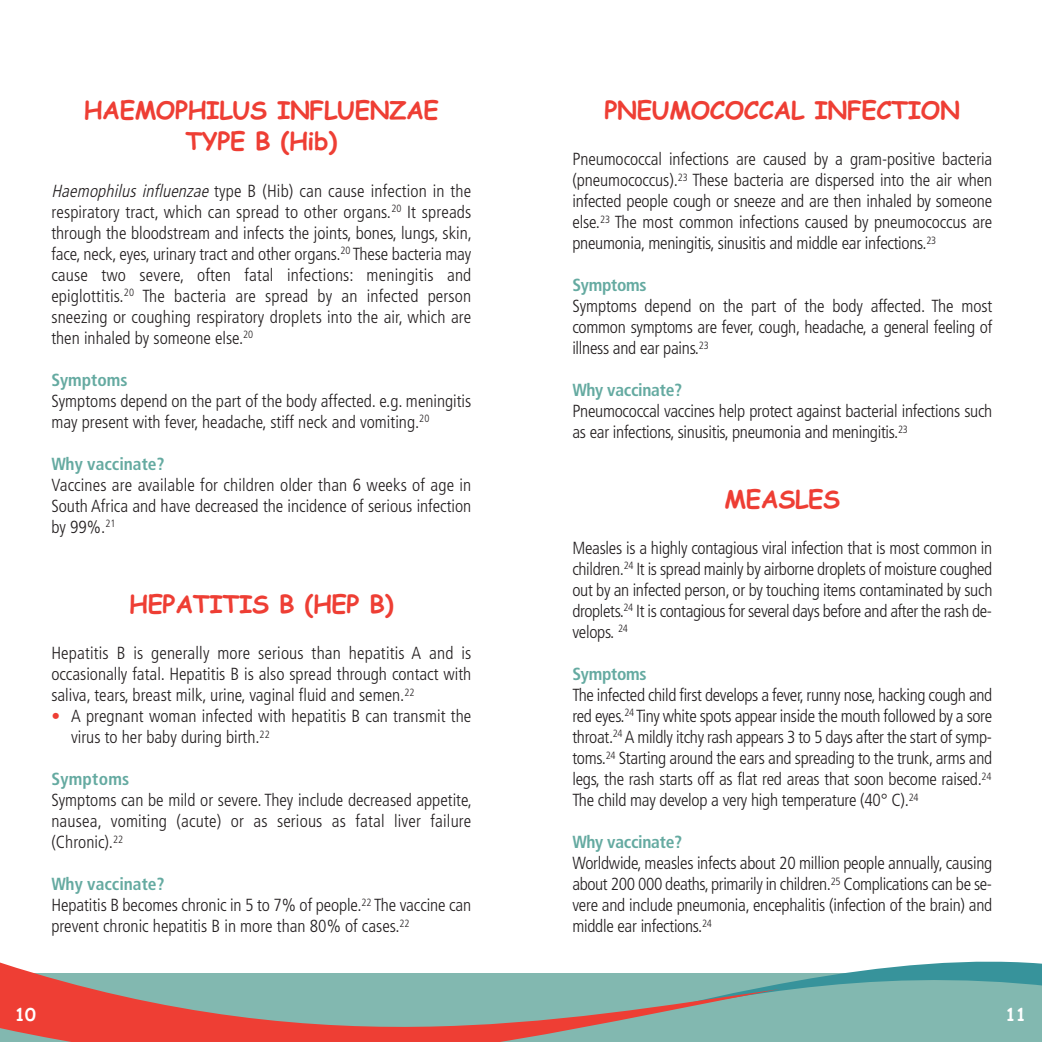
<style>
.page{position:relative;width:1042px;height:1042px;background:#fff}
.page>*{position:absolute;margin:0;border:0;box-sizing:border-box;transform-origin:0 0}
.t1{font:700 24.5px/31.7px "Comic Sans MS";letter-spacing:-.015em;color:#ee3e34;text-align:center}
.t2{font:300 condensed 17.5px/21px "Frutiger";letter-spacing:-.005em;color:#231f20;text-align:justify}
.t3{font:700 condensed 17.5px "Frutiger";letter-spacing:-.015em;color:#65aaa1}
.t4{font:700 condensed 17.5px "Frutiger";letter-spacing:.015em;color:#65aaa1}
.t5{font:700 17.5px "Comic Sans MS";color:#fff}
.s1{font-style:italic}
.s2{color:#ee3e34}
.s3{font-weight:700;color:#65aaa1}
</style>
<div class="page">
<div style="left:0;top:974px;width:1042px;height:68px;background:#82b8b0"></div>
<svg style="left:779px;top:961px;width:263px;height:30px"></svg>
<svg style="left:0;top:962px;width:779px;height:80px"></svg>
<h1 class="t1" style="left:84px;top:95px;width:357px">HAEMOPHILUS INFLUENZAE<br>TYPE B (Hib)</h1>
<p class="t2" style="left:51px;top:181px;width:422px"><span class="s1">Haemophilus influenzae</span> type B (Hib) can cause infection in the respiratory tract, which can spread to other organs.<sup>20</sup> It spreads through the bloodstream and infects the joints, bones, lungs, skin, face, neck, eyes, urinary tract and other organs.<sup>20</sup> These bacteria may cause two severe, often fatal infections: meningitis and epiglottitis.<sup>20</sup> The bacteria are spread by an infected person sneezing or coughing respiratory droplets into the air, which are then inhaled by someone else.<sup>20</sup></p>
<p class="t3" style="left:51px;top:372px;width:78px">Symptoms</p>
<p class="t2" style="left:51px;top:391px;width:421px">Symptoms depend on the part of the body affected. e.g. meningitis may present with fever, headache, stiff neck and vomiting.<sup>20</sup></p>
<p class="t3" style="left:51px;top:456px;width:115px">Why vaccinate?</p>
<p class="t2" style="left:51px;top:475px;width:421px">Vaccines are available for children older than 6 weeks of age in South Africa and have decreased the incidence of serious infection by 99%.<sup>21</sup></p>
<h1 class="t1" style="left:129px;top:588px;width:266px">HEPATITIS B (HEP B)</h1>
<p class="t2" style="left:51px;top:643px;width:421px">Hepatitis B is generally more serious than hepatitis A and is occasionally fatal. Hepatitis B is also spread through contact with saliva, tears, breast milk, urine, vaginal fluid and semen.<sup>22</sup></p>
<p class="t2" style="left:71px;top:706px;width:402px;text-indent:-20px"><span class="s2">•</span> A pregnant woman infected with hepatitis B can transmit the virus to her baby during birth.<sup>22</sup></p>
<p class="t4" style="left:51px;top:772px;width:79px">Symptoms</p>
<p class="t2" style="left:51px;top:790px;width:422px">Symptoms can be mild or severe. They include decreased appetite, nausea, vomiting (acute) or as serious as fatal liver failure (Chronic).<sup>22</sup></p>
<p class="t2" style="left:51px;top:874px;width:421px;text-align:left"><span class="s3">Why vaccinate?<br></span>Hepatitis B becomes chronic in 5 to 7% of people.<sup>22</sup> The vaccine can prevent chronic hepatitis B in more than 80% of cases.<sup>22</sup></p>
<h1 class="t1" style="left:604px;top:95px;width:357px">PNEUMOCOCCAL INFECTION</h1>
<p class="t2" style="left:572px;top:150px;width:421px">Pneumococcal infections are caused by a gram-positive bacteria (pneumococcus).<sup>23</sup> These bacteria are dispersed into the air when infected people cough or sneeze and are then inhaled by someone else.<sup>23</sup> The most common infections caused by pneumococcus are pneumonia, meningitis, sinusitis and middle ear infections.<sup>23</sup></p>
<p class="t3" style="left:572px;top:278px;width:76px">Symptoms</p>
<p class="t2" style="left:572px;top:297px;width:421px">Symptoms depend on the part of the body affected. The most common symptoms are fever, cough, headache, a general feeling of illness and ear pains.<sup>23</sup></p>
<p class="t3" style="left:572px;top:383px;width:111px">Why vaccinate?</p>
<p class="t2" style="left:572px;top:402px;width:421px">Pneumococcal vaccines help protect against bacterial infections such as ear infections, sinusitis, pneumonia and meningitis.<sup>23</sup></p>
<h1 class="t1" style="left:724px;top:483px;width:117px">MEASLES</h1>
<p class="t2" style="left:572px;top:538px;width:421px">Measles is a highly contagious viral infection that is most common in children.<sup>24</sup> It is spread mainly by airborne droplets of moisture coughed out by an infected person, or by touching items contaminated by such droplets.<sup>24</sup> It is contagious for several days before and after the rash de&shy;velops. <sup>24</sup></p>
<p class="t3" style="left:572px;top:666px;width:76px">Symptoms</p>
<p class="t2" style="left:572px;top:685px;width:421px">The infected child first develops a fever, runny nose, hacking cough and red eyes.<sup>24</sup> Tiny white spots appear inside the mouth followed by a sore throat.<sup>24</sup> A mildly itchy rash appears 3 to 5 days after the start of symp&shy;toms.<sup>24</sup> Starting around the ears and spreading to the trunk, arms and legs, the rash starts off as flat red areas that soon become raised.<sup>24<br></sup>The child may develop a very high temperature (40° C).<sup>24</sup></p>
<p class="t3" style="left:572px;top:834px;width:111px">Why vaccinate?</p>
<p class="t2" style="left:572px;top:853px;width:421px">Worldwide, measles infects about 20 million people annually, causing about 200 000 deaths, primarily in children.<sup>25</sup> Complications can be se&shy;vere and include pneumonia, encephalitis (infection of the brain) and middle ear infections.<sup>24</sup></p>
<p class="t5" style="left:15px;top:1004px;width:23px">10</p>
<p class="t5" style="left:1005px;top:1004px;width:23px">11</p>
</div>
